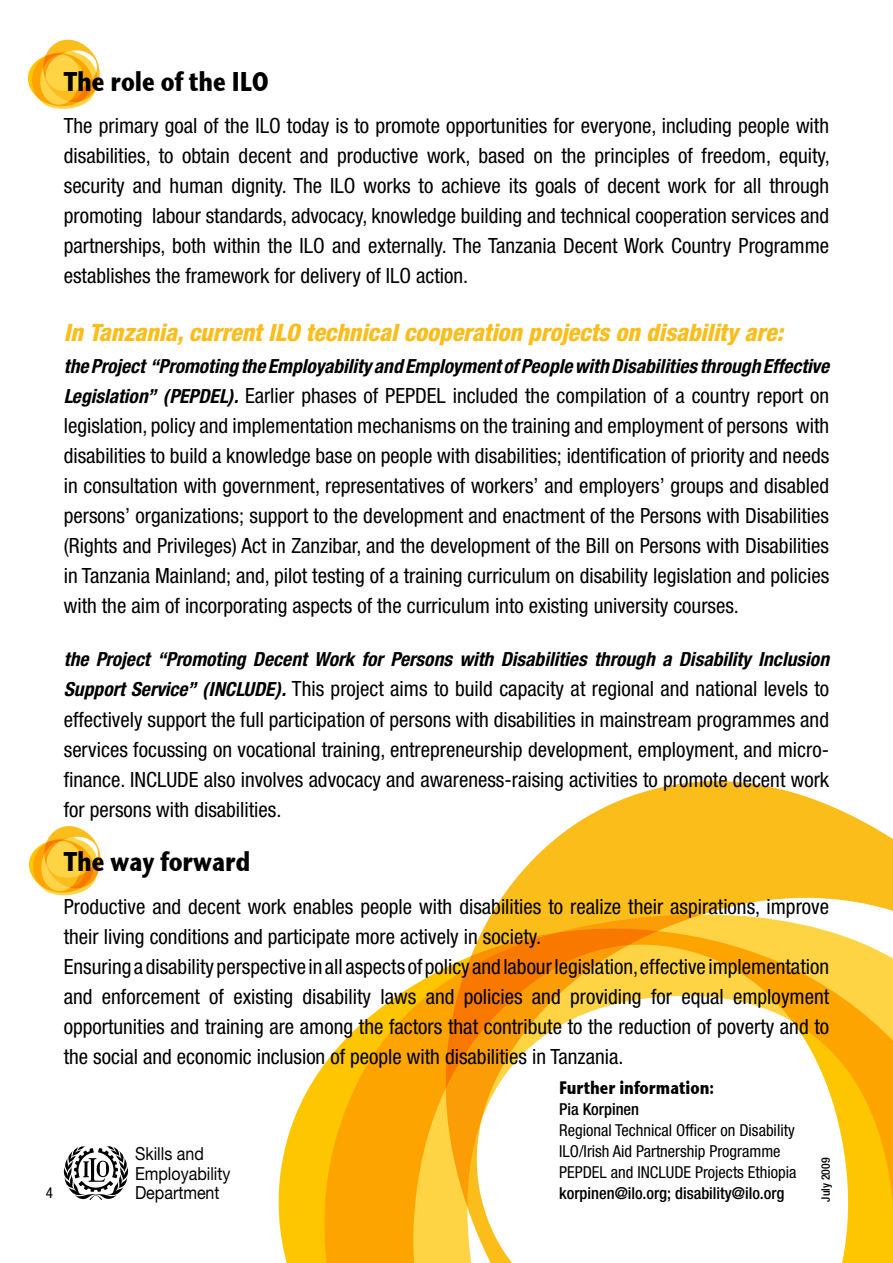
<style>
.page{position:relative;width:893px;height:1263px;background:#fff}
.page>*{position:absolute;margin:0;border:0;box-sizing:border-box;transform-origin:0 0}
.t1{font:700 27px "Stone Sans ITC";color:#000;scale:.8 1}
.t2{font:italic 800 condensed 24px "Helvetica Neue";color:#fbbd1a}
.t3{font:condensed 21px/30px "Helvetica Neue";color:#000;text-align:justify}
.t4{font:italic 700 condensed 19.5px "Helvetica Neue";color:#000}
.t5{font:18px/19.5px "Helvetica Neue";color:#000;scale:.89 1}
.t6{font:700 18px "Stone Sans ITC";color:#000;scale:.8 1}
.t7{font:condensed 16.5px/21px "Helvetica Neue";color:#000}
.t8{font:500 condensed 16.5px "Helvetica Neue";color:#000}
.t9{font:condensed 15px "Helvetica Neue";color:#000}
.t10{font:500 condensed 11.7px "Helvetica Neue";color:#000}
.s1{font-weight:700;font-style:italic;font-size:19.5px}
</style>
<div class="page">
<svg style="left:27px;top:39px;width:73px;height:70px"></svg>
<svg style="left:29px;top:826px;width:72px;height:70px"></svg>
<svg style="left:278px;top:1035px;width:71px;height:228px;fill:#fdc600"></svg>
<svg style="left:349px;top:781px;width:544px;height:482px"></svg>
<svg style="left:64px;top:1146px;width:64px;height:54px"></svg>
<p class="t9" style="left:46px;top:1184px;width:9px">4</p>
<p class="t1" style="left:64px;top:57px;width:258px">The role of the ILO</p>
<p class="t3" style="left:64px;top:111px;width:768px">The primary goal of the ILO today is to promote opportunities for everyone, including people with disabilities, to obtain decent and productive work, based on the principles of freedom, equity, security and human dignity. The ILO works to achieve its goals of decent work for all through promoting labour standards, advocacy, knowledge building and technical cooperation services and partnerships, both within the ILO and externally. The Tanzania Decent Work Country Programme establishes the framework for delivery of ILO action.</p>
<p class="t2" style="left:64px;top:318px;width:721px">In Tanzania, current ILO technical cooperation projects on disability are:</p>
<p class="t4" style="left:64px;top:354px;width:767px">the Project “Promoting the Employability and Employment of People with Disabilities through Effective</p>
<p class="t3" style="left:64px;top:380px;width:767px"><span class="s1">Legislation” (PEPDEL).</span> Earlier phases of PEPDEL included the compilation of a country report on legislation, policy and implementation mechanisms on the training and employment of persons with disabilities to build a knowledge base on people with disabilities; identification of priority and needs in consultation with government, representatives of workers’ and employers’ groups and disabled persons’ organizations; support to the development and enactment of the Persons with Disabilities (Rights and Privileges) Act in Zanzibar, and the development of the Bill on Persons with Disabilities in Tanzania Mainland; and, pilot testing of a training curriculum on disability legislation and policies with the aim of incorporating aspects of the curriculum into existing university courses.</p>
<p class="t4" style="left:64px;top:648px;width:767px">the Project “Promoting Decent Work for Persons with Disabilities through a Disability Inclusion</p>
<p class="t3" style="left:64px;top:674px;width:767px"><span class="s1">Support Service” (INCLUDE).</span> This project aims to build capacity at regional and national levels to effectively support the full participation of persons with disabilities in mainstream programmes and services focussing on vocational training, entrepreneurship development, employment, and micro&shy;finance. INCLUDE also involves advocacy and awareness-raising activities to promote decent work for persons with disabilities.</p>
<p class="t1" style="left:64px;top:838px;width:235px">The way forward</p>
<p class="t3" style="left:64px;top:891px;width:767px;text-align:left">Productive and decent work enables people with disabilities to realize their aspirations, improve their living conditions and participate more actively in society.<br>Ensuring a disability perspective in all aspects of policy and labour legislation, effective implementation and enforcement of existing disability laws and policies and providing for equal employment opportunities and training are among the factors that contribute to the reduction of poverty and to the social and economic inclusion of people with disabilities in Tanzania.</p>
<p class="t6" style="left:559px;top:1071px;width:195px">Further information:</p>
<p class="t8" style="left:559px;top:1099px;width:82px">Pia Korpinen</p>
<p class="t7" style="left:559px;top:1119px;width:239px">Regional Technical Officer on Disability<br>ILO/Irish Aid Partnership Programme<br>PEPDEL and INCLUDE Projects Ethiopia</p>
<p class="t8" style="left:559px;top:1183px;width:227px">korpinen@ilo.org; disability@ilo.org</p>
<p class="t5" style="left:135px;top:1144px;width:109px">Skills and<br>Employability<br>Department</p>
<p class="t10" style="left:819px;top:1201px;width:45px;rotate:-90deg">July 2009</p>
</div>
